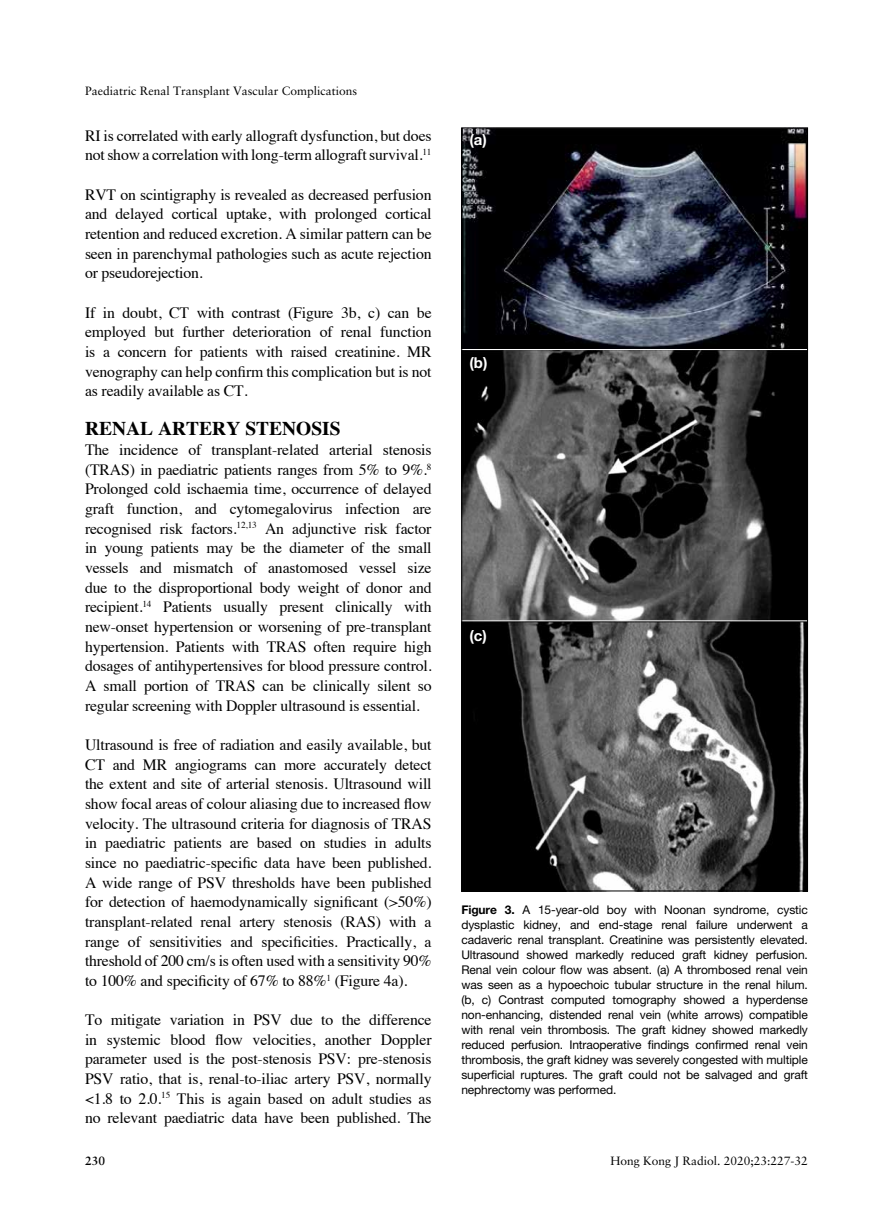
<style>
.page{position:relative;width:893px;height:1229px;background:#fff}
.page>*{position:absolute;margin:0;border:0;box-sizing:border-box;transform-origin:0 0}
.t1{font:700 19.5px "Times";color:#000}
.t2{font:15.75px/19.6px "Times";letter-spacing:-.01em;color:#000;text-align:justify}
.t3{font:700 15px "Helvetica Neue";color:#fff}
.t4{font:12px/15px "Helvetica Neue";letter-spacing:-.01em;color:#000;text-align:justify}
.t5{font:12px "Sabon";color:#000}
.t6{font:700 12px "Sabon";color:#000}
.s1{font-weight:700}
</style>
<div class="page">
<img style="left:463px;top:130px;width:343px;height:759px">
<hr style="left:461px;top:349px;width:347px;height:1px;background:#fff">
<hr style="left:461px;top:620px;width:347px;height:1px;background:#fff">
<p class="t5" style="left:85px;top:84px;width:274px">Paediatric Renal Transplant Vascular Complications</p>
<p class="t2" style="left:85px;top:124px;width:348px">RI is correlated with early allograft dysfunction, but does not show a correlation with long-term allograft survival.<sup>11</sup></p>
<p class="t2" style="left:85px;top:183px;width:348px">RVT on scintigraphy is revealed as decreased perfusion and delayed cortical uptake, with prolonged cortical retention and reduced excretion. A similar pattern can be seen in parenchymal pathologies such as acute rejection or pseudorejection.</p>
<p class="t2" style="left:85px;top:301px;width:348px">If in doubt, CT with contrast (Figure 3b, c) can be employed but further deterioration of renal function is a concern for patients with raised creatinine. MR venography can help confirm this complication but is not as readily available as CT.</p>
<p class="t1" style="left:85px;top:410px;width:257px">RENAL ARTERY STENOSIS</p>
<p class="t2" style="left:85px;top:439px;width:348px">The incidence of transplant-related arterial stenosis (TRAS) in paediatric patients ranges from 5% to 9%.<sup>8<br></sup>Prolonged cold ischaemia time, occurrence of delayed graft function, and cytomegalovirus infection are recognised risk factors.<sup>12,13</sup> An adjunctive risk factor in young patients may be the diameter of the small vessels and mismatch of anastomosed vessel size due to the disproportional body weight of donor and recipient.<sup>14</sup> Patients usually present clinically with new-onset hypertension or worsening of pre-transplant hypertension. Patients with TRAS often require high dosages of antihypertensives for blood pressure control.<br>A small portion of TRAS can be clinically silent so regular screening with Doppler ultrasound is essential.</p>
<p class="t2" style="left:85px;top:733px;width:348px">Ultrasound is free of radiation and easily available, but CT and MR angiograms can more accurately detect the extent and site of arterial stenosis. Ultrasound will show focal areas of colour aliasing due to increased flow velocity. The ultrasound criteria for diagnosis of TRAS in paediatric patients are based on studies in adults since no paediatric-specific data have been published.<br>A wide range of PSV thresholds have been published for detection of haemodynamically significant (&gt;50%) transplant-related renal artery stenosis (RAS) with a range of sensitivities and specificities. Practically, a threshold of 200 cm/s is often used with a sensitivity 90% to 100% and specificity of 67% to 88%<sup>1</sup> (Figure 4a).</p>
<p class="t2" style="left:85px;top:1008px;width:348px">To mitigate variation in PSV due to the difference in systemic blood flow velocities, another Doppler parameter used is the post-stenosis PSV: pre-stenosis PSV ratio, that is, renal-to-iliac artery PSV, normally &lt;1.8 to 2.0.<sup>15</sup> This is again based on adult studies as no relevant paediatric data have been published. The</p>
<p class="t3" style="left:469px;top:130px;width:19px">(a)</p>
<p class="t3" style="left:469px;top:353px;width:20px">(b)</p>
<p class="t3" style="left:469px;top:626px;width:19px">(c)</p>
<p class="t4" style="left:461px;top:902px;width:348px"><span class="s1">Figure 3.</span> A 15-year-old boy with Noonan syndrome, cystic dysplastic kidney, and end-stage renal failure underwent a cadaveric renal transplant. Creatinine was persistently elevated.<br>Ultrasound showed markedly reduced graft kidney perfusion.<br>Renal vein colour flow was absent. (a) A thrombosed renal vein was seen as a hypoechoic tubular structure in the renal hilum. (b, c) Contrast computed tomography showed a hyperdense non-enhancing, distended renal vein (white arrows) compatible with renal vein thrombosis. The graft kidney showed markedly reduced perfusion. Intraoperative findings confirmed renal vein thrombosis, the graft kidney was severely congested with multiple superficial ruptures. The graft could not be salvaged and graft nephrectomy was performed.</p>
<p class="t6" style="left:85px;top:1153px;width:22px">230</p>
<p class="t5" style="left:610px;top:1153px;width:199px">Hong Kong J Radiol. 2020;23:227-32</p>
</div>
